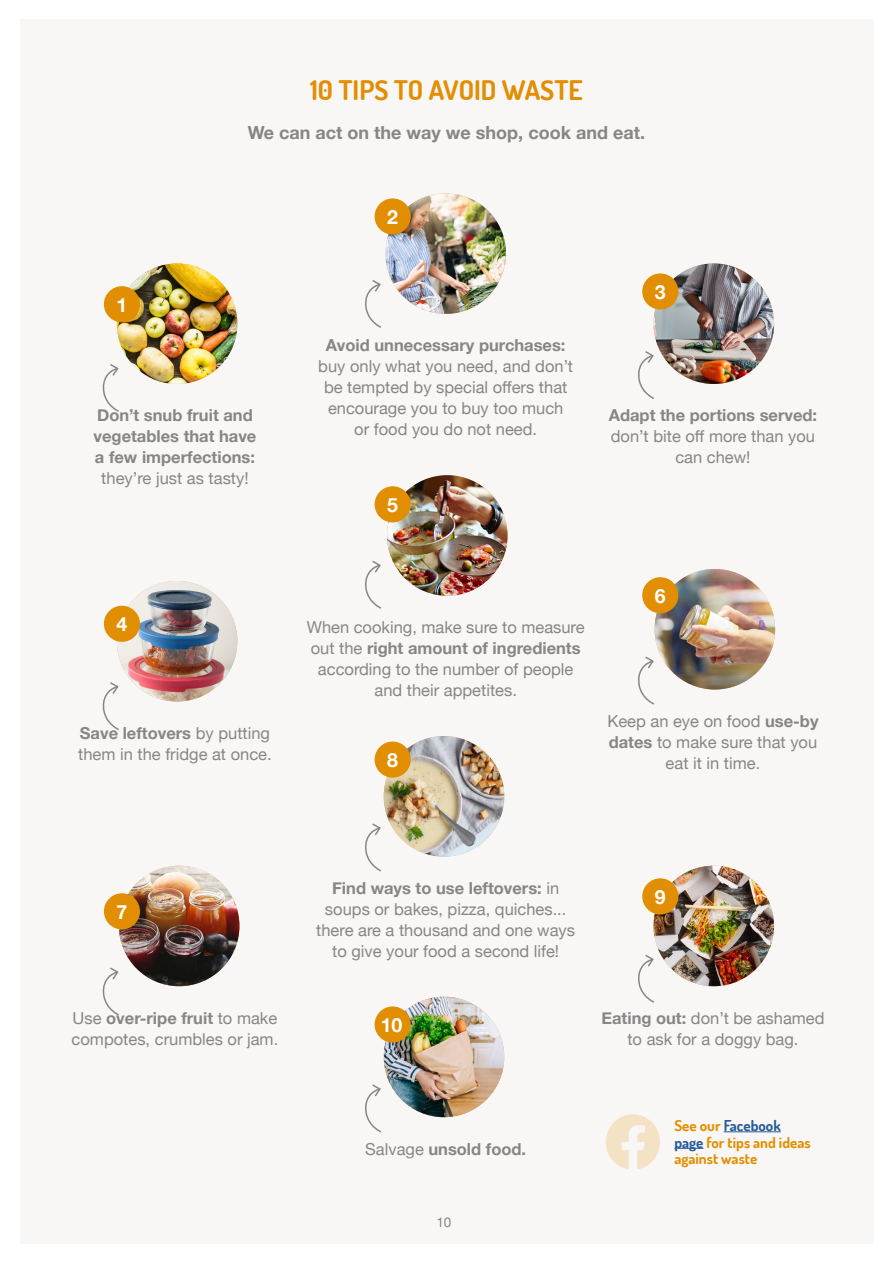
<style>
.page{position:relative;width:893px;height:1263px;background:#fff}
.page>*{position:absolute;margin:0;border:0;box-sizing:border-box;transform-origin:0 0}
.t1{font:700 27px "Dosis";color:#e28e04}
.t2{font:700 19.5px "Helvetica Neue";color:#fff}
.t3{font:700 18px "Helvetica Neue";color:#868686}
.t4{font:16.5px/21px "Helvetica Neue";color:#868686;text-align:center}
.t5{font:700 16.5px/21px "Helvetica Neue";color:#868686}
.t6{font:700 15px/16.5px "Dosis";color:#e28e02}
.t7{font:13.5px "Helvetica Neue";color:#868686}
.s1{font-weight:700}
.s2{font-weight:400}
.s3{color:#275b9b}
</style>
<div class="page">
<div style="left:20px;top:19px;width:853px;height:1225px;background:#f9f7f5"></div>
<img style="left:387px;top:475px;width:120px;height:121px;border-radius:60px">
<img style="left:385px;top:193px;width:121px;height:121px;border-radius:60px">
<img style="left:653px;top:263px;width:121px;height:121px;border-radius:60px">
<img style="left:117px;top:263px;width:120px;height:121px;border-radius:59px">
<img style="left:655px;top:569px;width:120px;height:120px;border-radius:60px">
<img style="left:117px;top:581px;width:120px;height:120px;border-radius:60px">
<img style="left:384px;top:736px;width:120px;height:121px;border-radius:60px">
<img style="left:653px;top:866px;width:121px;height:120px;border-radius:60px">
<svg style="left:638px;top:954px;width:16px;height:49px"></svg>
<svg style="left:102px;top:967px;width:17px;height:49px"></svg>
<svg style="left:365px;top:1084px;width:16px;height:49px"></svg>
<svg style="left:638px;top:656px;width:16px;height:49px"></svg>
<svg style="left:102px;top:682px;width:17px;height:48px"></svg>
<svg style="left:365px;top:823px;width:16px;height:49px"></svg>
<svg style="left:365px;top:560px;width:16px;height:49px"></svg>
<svg style="left:365px;top:280px;width:16px;height:48px"></svg>
<svg style="left:638px;top:351px;width:16px;height:48px"></svg>
<svg style="left:102px;top:364px;width:17px;height:48px"></svg>
<img style="left:119px;top:866px;width:120px;height:120px;border-radius:60px">
<img style="left:384px;top:997px;width:120px;height:120px;border-radius:60px">
<div style="left:104px;top:286px;width:36px;height:36px;background:#e28e02;border-radius:50%"></div>
<div style="left:104px;top:606px;width:36px;height:36px;background:#e28e02;border-radius:50%"></div>
<div style="left:104px;top:893px;width:36px;height:36px;background:#e28e02;border-radius:50%"></div>
<div style="left:375px;top:198px;width:36px;height:37px;background:#e28e02;border-radius:50%"></div>
<div style="left:375px;top:486px;width:36px;height:36px;background:#e28e02;border-radius:50%"></div>
<div style="left:375px;top:741px;width:36px;height:37px;background:#e28e02;border-radius:50%"></div>
<div style="left:375px;top:1006px;width:36px;height:36px;background:#e28e02;border-radius:50%"></div>
<div style="left:642px;top:273px;width:36px;height:37px;background:#e28e02;border-radius:50%"></div>
<div style="left:642px;top:577px;width:36px;height:36px;background:#e28e02;border-radius:50%"></div>
<div style="left:642px;top:878px;width:36px;height:36px;background:#e28e02;border-radius:50%"></div>
<hr style="left:724px;top:1131px;width:57px;height:1px;background:#275b9b">
<svg style="left:674px;top:1148px;width:29px;height:1px"></svg>
<svg style="left:606px;top:1114px;width:54px;height:55px"></svg>
<h1 class="t1" style="left:310px;top:73px;width:274px">10 TIPS TO AVOID WASTE</h1>
<p class="t3" style="left:248px;top:118px;width:399px">We can act on the way we shop, cook and eat.</p>
<p class="t2" style="left:117px;top:289px;width:12px">1</p>
<p class="t5" style="left:94px;top:405px;width:164px">Don’t snub fruit and vegetables that have a few imperfections:</p>
<p class="t4" style="left:101px;top:469px;width:149px">they’re just as tasty!</p>
<p class="t2" style="left:117px;top:609px;width:12px">4</p>
<p class="t4" style="left:78px;top:723px;width:195px;text-align:left"><span class="s1">Save leftovers</span> by putting them in the fridge at once.</p>
<p class="t2" style="left:387px;top:202px;width:12px">2</p>
<p class="t5" style="left:326px;top:335px;width:241px">Avoid unnecessary purchases:</p>
<p class="t4" style="left:318px;top:357px;width:256px">buy only what you need, and don’t be tempted by special offers that encourage you to buy too much<br>or food you do not need.</p>
<p class="t2" style="left:387px;top:489px;width:12px">5</p>
<p class="t2" style="left:655px;top:277px;width:12px">3</p>
<p class="t5" style="left:609px;top:405px;width:210px">Adapt the portions served:</p>
<p class="t4" style="left:611px;top:427px;width:206px">don’t bite off more than you can chew!</p>
<p class="t4" style="left:307px;top:617px;width:279px">When cooking, make sure to measure out the <span class="s1">right amount of ingredients </span>according to the number of people and their appetites.</p>
<p class="t2" style="left:387px;top:745px;width:12px">8</p>
<p class="t2" style="left:655px;top:580px;width:12px">6</p>
<p class="t4" style="left:607px;top:711px;width:213px">Keep an eye on food <span class="s1">use-by dates</span> to make sure that you eat it in time.</p>
<p class="t2" style="left:117px;top:896px;width:12px">7</p>
<p class="t4" style="left:72px;top:1008px;width:208px;text-align:left">Use <span class="s1">over-ripe fruit</span> to make compotes, crumbles or jam.</p>
<p class="t4" style="left:316px;top:878px;width:260px"><span class="s1">Find ways to use leftovers:</span> in soups or bakes, pizza, quiches... there are a thousand and one ways to give your food a second life!</p>
<p class="t2" style="left:381px;top:1009px;width:23px">10</p>
<p class="t2" style="left:655px;top:881px;width:12px">9</p>
<p class="t4" style="left:601px;top:1008px;width:225px"><span class="s1">Eating out:</span> don’t be ashamed to ask for a doggy bag.</p>
<p class="t5" style="left:365px;top:1138px;width:163px"><span class="s2">Salvage</span> unsold food.</p>
<p class="t7" style="left:436px;top:1212px;width:17px">10</p>
<p class="t6" style="left:674px;top:1117px;width:138px">See our <span class="s3">Facebook page</span> for tips and ideas against waste</p>
</div>
